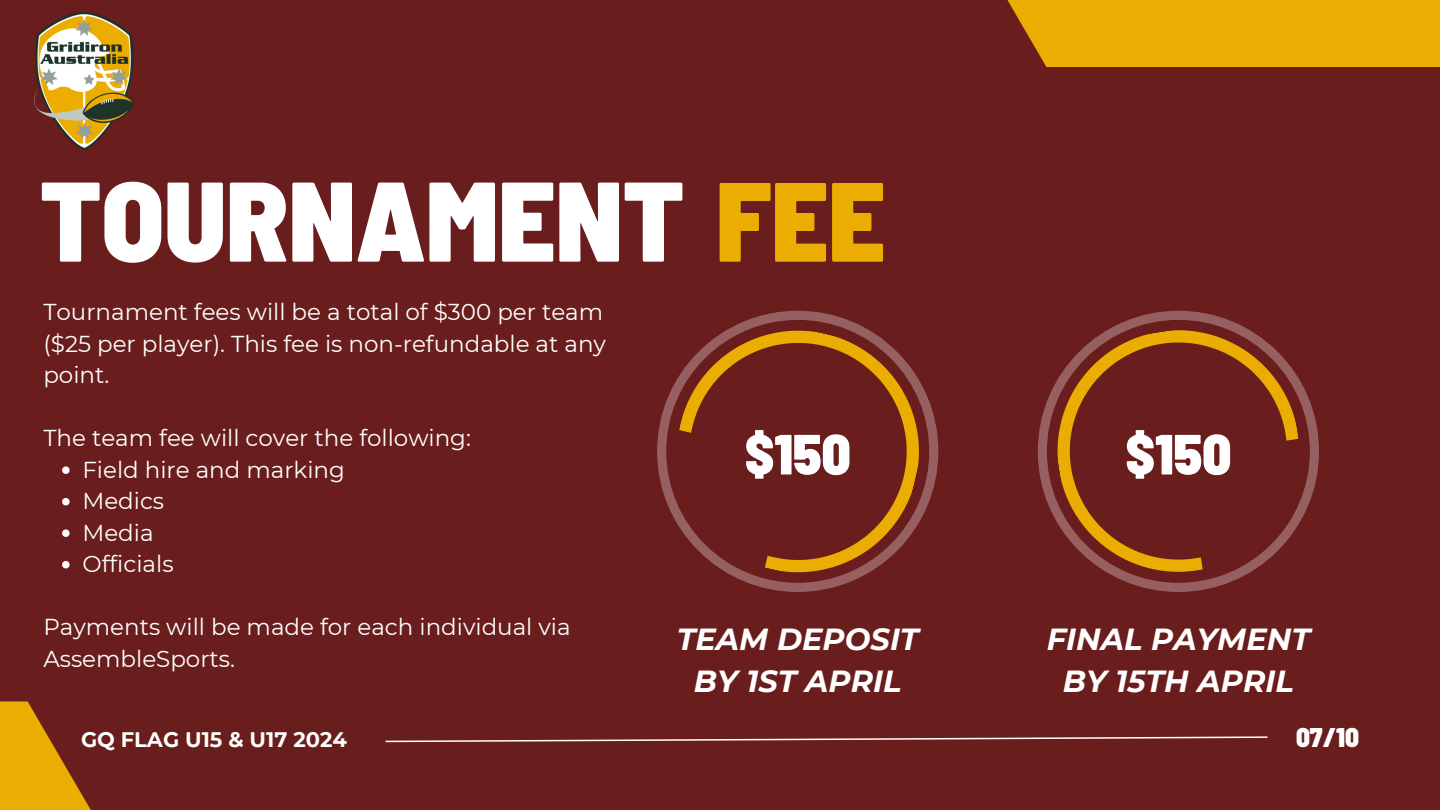
<style>
.page{position:relative;width:1440px;height:810px;background:#691d1c}
.page>*{position:absolute;margin:0;border:0;box-sizing:border-box;transform-origin:0 0}
.t1{font:900 semi-condensed 113px "Barlow";color:#fff}
.t2{font:900 semi-condensed 56.6px "Barlow";color:#fff}
.t3{font:italic 700 30.5px/41.8px "Montserrat";color:#fff;text-align:center}
.t4{font:900 semi-condensed 27px "Barlow";color:#fff}
.t5{font:23px/31.5px "Montserrat";color:#fff}
.t6{font:700 21px "Montserrat";color:#fff}
.s1{font-size:112.5px;color:#ebad01}
</style>
<div class="page">
<svg style="left:385px;top:736px;width:883px;height:7px"></svg>
<svg style="left:1038px;top:311px;width:281px;height:281px"></svg>
<svg style="left:1041px;top:314px;width:275px;height:275px"></svg>
<svg style="left:657px;top:310px;width:282px;height:282px"></svg>
<svg style="left:0;top:701px;width:91px;height:109px;fill:#ebad01"></svg>
<div style="left:964px;top:0;width:476px;height:67px;background:#ebad01"></div>
<img style="left:35px;top:13px;width:99px;height:136px">
<svg style="left:62px;top:466px;width:8px;height:8px"></svg>
<svg style="left:62px;top:498px;width:8px;height:7px"></svg>
<svg style="left:62px;top:529px;width:8px;height:8px"></svg>
<svg style="left:62px;top:561px;width:8px;height:7px"></svg>
<h1 class="t1" style="left:40px;top:149px;width:847px">TOURNAMENT <span class="s1">FEE</span></h1>
<p class="t5" style="left:43px;top:296px;width:564px">Tournament fees will be a total of $300 per team ($25 per player). This fee is non-refundable at any point.</p>
<p class="t5" style="left:82px;top:422px;width:390px;text-indent:-39px">The team fee will cover the following:<br>Field hire and marking<br>Medics<br>Media<br>Officials</p>
<p class="t5" style="left:43px;top:611px;width:529px">Payments will be made for each individual via<br>AssembleSports.</p>
<h2 class="t2" style="left:745px;top:418px;width:107px">$150</h2>
<h3 class="t3" style="left:677px;top:618px;width:244px">TEAM DEPOSIT<br>BY 1ST APRIL</h3>
<h2 class="t2" style="left:1125px;top:418px;width:107px">$150</h2>
<h3 class="t3" style="left:1047px;top:618px;width:265px">FINAL PAYMENT<br>BY 15TH APRIL</h3>
<p class="t6" style="left:81px;top:727px;width:267px">GQ FLAG U15 &amp; U17 2024</p>
<p class="t4" style="left:1296px;top:720px;width:64px">07/10</p>
</div>
